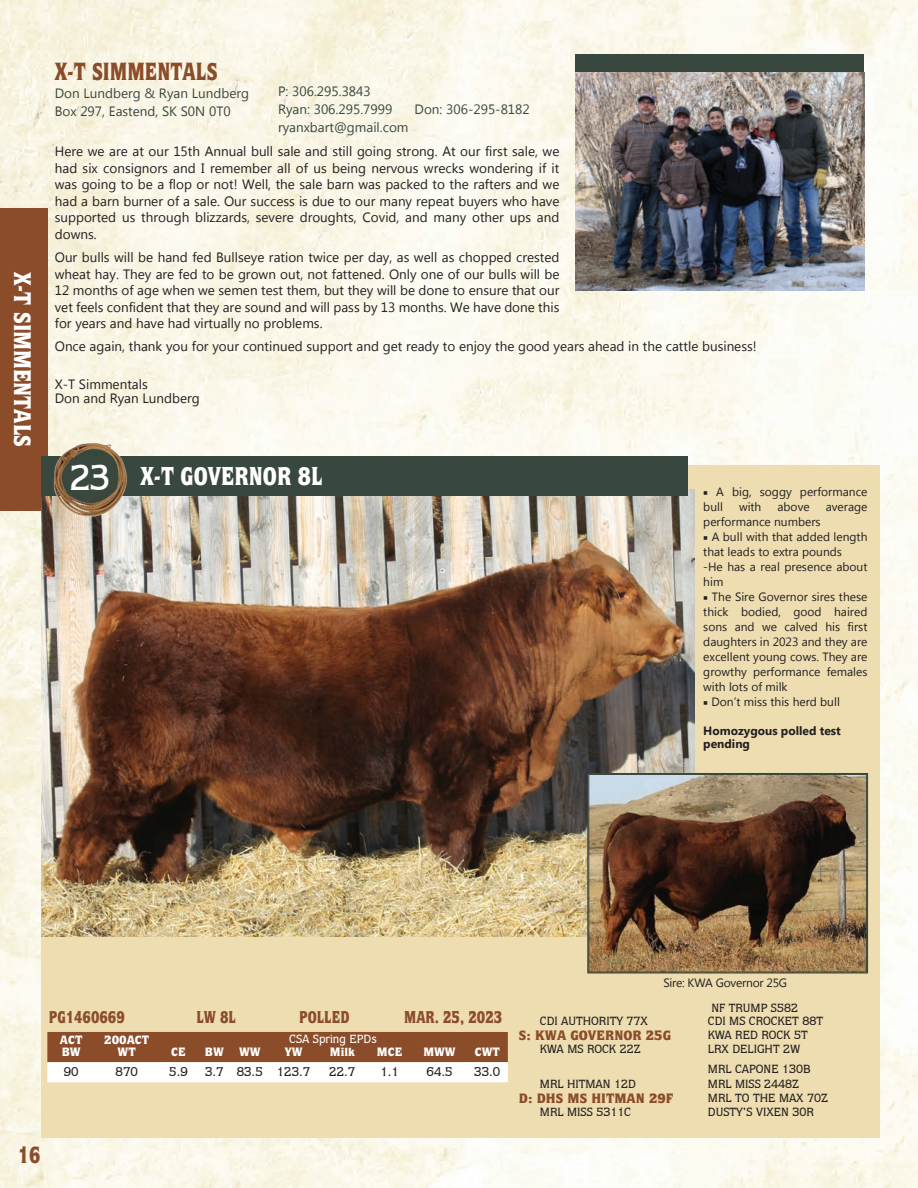
<style>
.page{position:relative;width:918px;height:1188px;background:#fff}
.page>*{position:absolute;margin:0;border:0;box-sizing:border-box;transform-origin:0 0}
.t1{font:41.55px "Newtext IT Cby BT";color:#fff;scale:.79 1}
.t2{font:900 25.65px "Quorum IT Cby BT";color:#fff;scale:.82 1}
.t3{font:900 24.6px "Quorum IT Cby BT";color:#8b4c29;scale:.79 1}
.t4{font:900 23.7px "Quorum IT Cby BT";color:#fff;scale:.88 1}
.t5{font:900 23.55px "Quorum IT Cby BT";color:#8b4c29;scale:.76 1}
.t6{font:900 16.95px "Quorum IT Cby BT";color:#8b4c29;scale:.79 1}
.t7{font:13.5px/16.5px "Myanmar Text";color:#231f20;text-align:justify}
.t8{font:13.5px/18px "Myanmar Text";color:#39483e}
.t9{font:900 13.5px "Quorum IT Cby BT";color:#8b4c29}
.t10{font:500 12.75px "Quorum IT Cby BT";color:#231f20}
.t11{font:12px/15px "Myanmar Text";color:#231f20}
.t12{font:500 12px/20.2px "Quorum IT Cby BT";color:#231f20}
.t13{font:900 12px "Quorum IT Cby BT";color:#fff}
.t14{font:700 12px/13.5px "Myanmar Text";color:#231f20}
.t15{font:12px "Myanmar Text";letter-spacing:-.02em;color:#231f20}
.t16{font:500 12px "Quorum IT Cby BT";color:#fff}
.s1{font-family:"Minion Pro"}
</style>
<div class="page">
<img style="left:0;top:0;width:918px;height:1188px">
<div style="left:0;top:208px;width:48px;height:303px;background:#8b4c29"></div>
<div style="left:576px;top:55px;width:288px;height:218px;background:#39483e"></div>
<img style="left:576px;top:72px;width:288px;height:219px">
<div style="left:41px;top:465px;width:839px;height:673px;background:#edddb0"></div>
<img style="left:41px;top:489px;width:653px;height:448px">
<div style="left:41px;top:456px;width:647px;height:39px;background:#39483e"></div>
<svg style="left:47px;top:1032px;width:461px;height:50px;background:#b9937e"></svg>
<img style="left:50px;top:437px;width:82px;height:84px">
<svg style="left:587px;top:773px;width:281px;height:201px;background:#755c44"></svg>
<div style="left:589px;top:774px;width:278px;height:198px;border:1px solid #39483e"></div>
<h3 class="t4" style="left:37px;top:272px;width:201px;rotate:90deg">X-T SIMMENTALS</h3>
<h3 class="t3" style="left:55px;top:56px;width:207px">X-T SIMMENTALS</h3>
<p class="t8" style="left:55px;top:84px;width:196px">Don Lundberg &amp; Ryan Lundberg<br>Box 297, Eastend, SK S0N 0T0</p>
<p class="t8" style="left:278px;top:83px;width:116px">P: 306.295.3843<br>Ryan: 306.295.7999</p>
<p class="t8" style="left:278px;top:119px;width:132px">ryanxbart@gmail.com</p>
<p class="t8" style="left:415px;top:101px;width:117px">Don: 306-295-8182</p>
<p class="t7" style="left:55px;top:144px;width:506px">Here we are at our 15th Annual bull sale and still going strong. At our first sale, we had six consignors and I remember all of us being nervous wrecks wondering if it was going to be a flop or not! Well, the sale barn was packed to the rafters and we had a barn burner of a sale. Our success is due to our many repeat buyers who have supported us through blizzards, severe droughts, Covid, and many other ups and downs.</p>
<p class="t7" style="left:55px;top:249px;width:506px">Our bulls will be hand fed Bullseye ration twice per day, as well as chopped crested wheat hay. They are fed to be grown out, not fattened. Only one of our bulls will be 12 months of age when we semen test them, but they will be done to ensure that our vet feels confident that they are sound and will pass by 13 months. We have done this for years and have had virtually no problems.</p>
<p class="t7" style="left:55px;top:339px;width:703px">Once again, thank you for your continued support and get ready to enjoy the good years ahead in the cattle business!</p>
<p class="t7" style="left:55px;top:377px;width:146px;line-height:14.2px">X-T Simmentals<br>Don and Ryan Lundberg</p>
<h1 class="t1" style="left:70px;top:453px;width:52px">23</h1>
<h2 class="t2" style="left:141px;top:461px;width:224px">X-T GOVERNOR 8L</h2>
<p class="t11" style="left:703px;top:485px;width:166px"><span class="s1">■</span> A big, soggy performance bull</p>
<p class="t11" style="left:739px;top:500px;width:24px">with</p>
<p class="t11" style="left:777px;top:500px;width:34px">above</p>
<p class="t11" style="left:826px;top:500px;width:43px">average</p>
<p class="t11" style="left:703px;top:515px;width:119px">performance numbers</p>
<p class="t11" style="left:703px;top:530px;width:166px"><span class="s1">■</span> A bull with that added length that leads to extra pounds<br>-He has a real presence about him</p>
<p class="t11" style="left:703px;top:590px;width:166px;text-align:justify"><span class="s1">■</span> The Sire Governor sires these thick bodied, good haired sons and we calved his first daughters in 2023 and they are excellent young cows. They are growthy performance females with lots of milk</p>
<p class="t11" style="left:703px;top:695px;width:138px"><span class="s1">■</span> Don’t miss this herd bull</p>
<p class="t14" style="left:703px;top:724px;width:139px">Homozygous polled test pending</p>
<p class="t6" style="left:49px;top:1007px;width:98px">PG1460669</p>
<p class="t6" style="left:196px;top:1007px;width:52px">LW 8L</p>
<p class="t6" style="left:299px;top:1007px;width:65px">POLLED</p>
<p class="t6" style="left:404px;top:1007px;width:126px">MAR. 25, 2023</p>
<p class="t13" style="left:60px;top:1033px;width:24px">ACT</p>
<p class="t13" style="left:104px;top:1033px;width:47px">200ACT</p>
<p class="t16" style="left:289px;top:1032px;width:89px">CSA Spring EPDs</p>
<p class="t13" style="left:62px;top:1045px;width:20px">BW</p>
<p class="t13" style="left:118px;top:1045px;width:20px">WT</p>
<p class="t13" style="left:171px;top:1045px;width:16px">CE</p>
<p class="t13" style="left:205px;top:1045px;width:20px">BW</p>
<p class="t13" style="left:239px;top:1045px;width:23px">WW</p>
<p class="t13" style="left:285px;top:1045px;width:19px">YW</p>
<p class="t13" style="left:330px;top:1045px;width:26px">Milk</p>
<p class="t13" style="left:377px;top:1045px;width:27px">MCE</p>
<p class="t13" style="left:423px;top:1045px;width:34px">MWW</p>
<p class="t13" style="left:475px;top:1045px;width:27px">CWT</p>
<p class="t10" style="left:64px;top:1064px;width:16px">90</p>
<p class="t10" style="left:116px;top:1064px;width:24px">870</p>
<p class="t10" style="left:169px;top:1064px;width:20px">5.9</p>
<p class="t10" style="left:205px;top:1064px;width:107px">3.7 83.5 123.7</p>
<p class="t10" style="left:329px;top:1064px;width:28px">22.7</p>
<p class="t10" style="left:380px;top:1064px;width:20px">1.1</p>
<p class="t10" style="left:427px;top:1064px;width:28px">64.5</p>
<p class="t10" style="left:474px;top:1064px;width:28px">33.0</p>
<h3 class="t5" style="left:18px;top:1140px;width:31px">16</h3>
<p class="t15" style="left:663px;top:976px;width:125px">Sire: KWA Governor 25G</p>
<p class="t12" style="left:711px;top:997px;width:88px">NF TRUMP S582</p>
<p class="t12" style="left:540px;top:1011px;width:109px">CDI AUTHORITY 77X</p>
<p class="t12" style="left:708px;top:1011px;width:117px">CDI MS CROCKET 88T</p>
<p class="t9" style="left:519px;top:1027px;width:154px">S: KWA GOVERNOR 25G</p>
<p class="t12" style="left:708px;top:1024px;width:101px">KWA RED ROCK 5T</p>
<p class="t12" style="left:540px;top:1039px;width:102px">KWA MS ROCK 22Z</p>
<p class="t12" style="left:708px;top:1039px;width:104px">LRX DELIGHT 2W<br>MRL CAPONE 130B</p>
<p class="t12" style="left:540px;top:1073px;width:98px">MRL HITMAN 12D</p>
<p class="t12" style="left:708px;top:1073px;width:93px">MRL MISS 2448Z</p>
<p class="t9" style="left:519px;top:1090px;width:156px">D: DHS MS HITMAN 29F</p>
<p class="t12" style="left:708px;top:1087px;width:121px">MRL TO THE MAX 70Z</p>
<p class="t12" style="left:540px;top:1102px;width:93px">MRL MISS 5311C</p>
<p class="t12" style="left:708px;top:1102px;width:107px">DUSTY’S VIXEN 30R</p>
</div>
